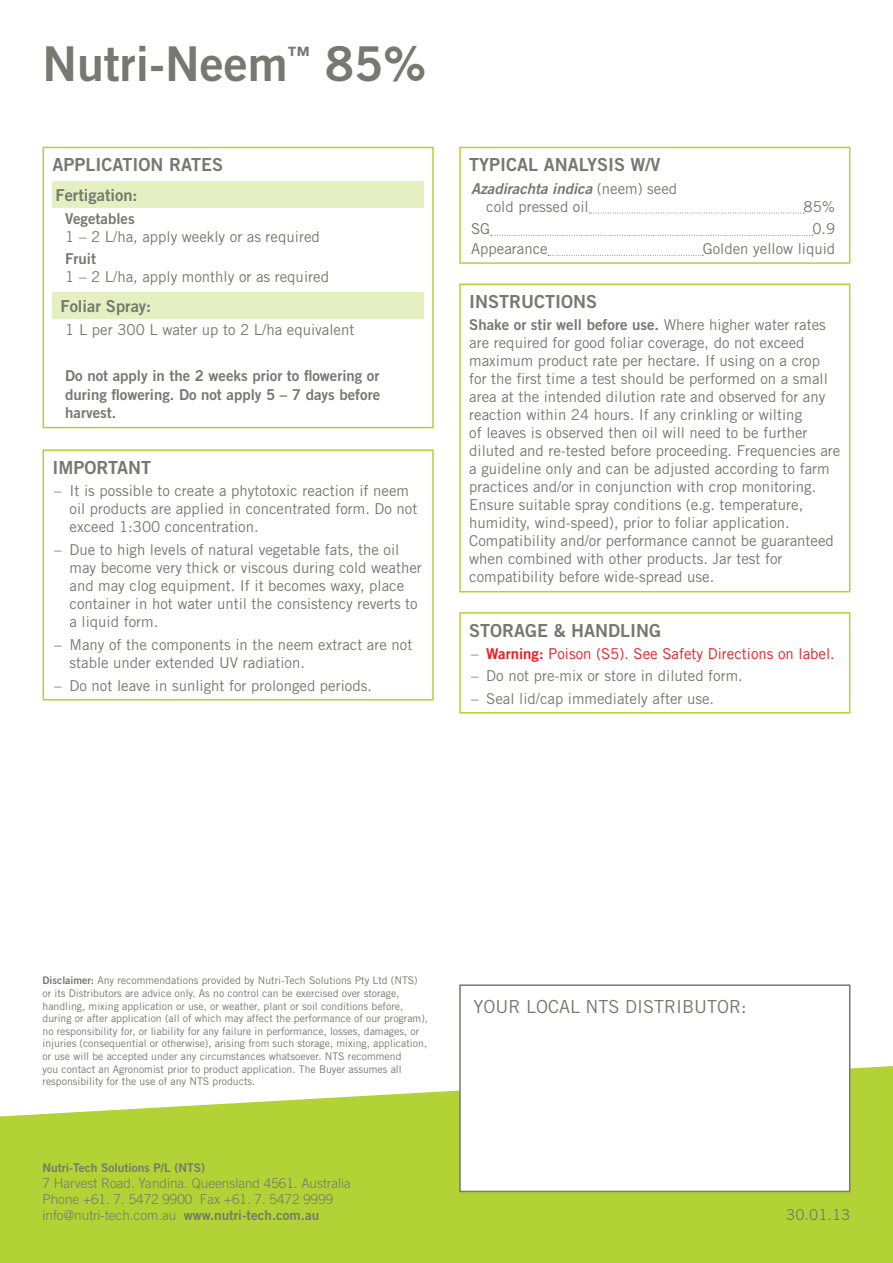
<style>
.page{position:relative;width:893px;height:1263px;background:#fff}
.page>*{position:absolute;margin:0;border:0;box-sizing:border-box;transform-origin:0 0}
.t1{font:48px "Trade Gothic Bold Two";color:#777870}
.t2{font:18px "Trade Gothic Bold Two";color:#777870}
.t3{font:18px "Trade Gothic";color:#777870}
.t4{font:16.5px "Trade Gothic Bold Two";color:#777870}
.t5{font:15px/18px "Trade Gothic";color:#777870}
.t6{font:15px/18.8px "Trade Gothic Bold Two";color:#777870;text-align:justify}
.t7{font:15px "Trade Gothic";color:#ed1d24}
.t8{font:italic 15px "Trade Gothic Bold Two";color:#777870}
.t9{font:300 13.5px/16.2px "Trade Gothic";color:#777870}
.t10{font:12px "Trade Gothic Bold Two";color:#777870}
.t11{font:10.5px/12.6px "Trade Gothic";color:#777870}
.s1{font-family:"Trade Gothic";font-style:normal}
.s2{font-family:"Trade Gothic"}
.s3{color:#777870}
.s4{font-family:"Trade Gothic Bold Two"}
.s5{font-family:"Trade Gothic Bold Two";font-weight:400}
</style>
<div class="page">
<svg style="left:0;top:1066px;width:892px;height:197px;background:#bdd850"></svg>
<div style="left:460px;top:985px;width:390px;height:206px;background:#fff"></div>
<div style="left:459px;top:984px;width:391px;height:208px;border:2px solid #777870"></div>
<div style="left:459px;top:284px;width:391px;height:308px;border:2px solid #b3d235"></div>
<div style="left:459px;top:612px;width:391px;height:101px;border:2px solid #b3d235"></div>
<div style="left:43px;top:449px;width:391px;height:251px;border:2px solid #b3d235"></div>
<div style="left:53px;top:182px;width:371px;height:26px;background:#e6efc1"></div>
<div style="left:53px;top:292px;width:371px;height:27px;background:#e6efc1"></div>
<div style="left:43px;top:147px;width:391px;height:281px;border:2px solid #b3d235"></div>
<svg style="left:589px;top:213px;width:215px;height:1px"></svg>
<svg style="left:491px;top:235px;width:322px;height:1px"></svg>
<svg style="left:548px;top:255px;width:155px;height:1px"></svg>
<div style="left:459px;top:147px;width:391px;height:117px;border:2px solid #b3d235"></div>
<h1 class="t1" style="left:43px;top:35px;width:385px">Nutri-Neem<sup>™</sup> 85%</h1>
<p class="t2" style="left:53px;top:154px;width:172px">APPLICATION RATES</p>
<p class="t4" style="left:56px;top:185px;width:84px">Fertigation:</p>
<p class="t6" style="left:65px;top:209px;width:71px">Vegetables</p>
<p class="t5" style="left:65px;top:227px;width:256px">1 – 2 L/ha, apply weekly or as required</p>
<p class="t6" style="left:65px;top:249px;width:32px">Fruit</p>
<p class="t5" style="left:65px;top:268px;width:265px">1 – 2 L/ha, apply monthly or as required</p>
<p class="t4" style="left:61px;top:296px;width:92px">Foliar Spray:</p>
<p class="t5" style="left:65px;top:320px;width:291px">1 L per 300 L water up to 2 L/ha equivalent</p>
<p class="t6" style="left:65px;top:366px;width:316px">Do not apply in the 2 weeks prior to flowering or during flowering. Do not apply 5 – 7 days before harvest.</p>
<p class="t2" style="left:53px;top:456px;width:100px">IMPORTANT</p>
<p class="t5" style="left:70px;top:482px;width:349px;text-indent:-15px">– It is possible to create a phytotoxic reaction if neem oil products are applied in concentrated form. Do not exceed 1:300 concentration.</p>
<p class="t5" style="left:70px;top:540px;width:354px;text-indent:-15px">– Due to high levels of natural vegetable fats, the oil may become very thick or viscous during cold weather and may clog equipment. If it becomes waxy, place container in hot water until the consistency reverts to a liquid form.</p>
<p class="t5" style="left:70px;top:635px;width:344px;line-height:18.8px;text-indent:-15px">– Many of the components in the neem extract are not stable under extended UV radiation.</p>
<p class="t5" style="left:54px;top:676px;width:319px">– Do not leave in sunlight for prolonged periods.</p>
<p class="t2" style="left:469px;top:154px;width:193px">TYPICAL ANALYSIS W/V</p>
<p class="t8" style="left:471px;top:179px;width:208px">Azadirachta indica <span class="s1">(neem) seed</span></p>
<p class="t5" style="left:486px;top:197px;width:104px">cold pressed oil</p>
<p class="t5" style="left:804px;top:197px;width:33px">85%</p>
<p class="t5" style="left:471px;top:219px;width:21px">SG</p>
<p class="t5" style="left:812px;top:219px;width:24px">0.9</p>
<p class="t5" style="left:471px;top:239px;width:78px">Appearance</p>
<p class="t5" style="left:703px;top:239px;width:134px">Golden yellow liquid</p>
<p class="t2" style="left:469px;top:291px;width:129px">INSTRUCTIONS</p>
<p class="t6" style="left:469px;top:315px;width:358px">Shake or stir well before use. <span class="s2">Where higher water rates</span></p>
<p class="t5" style="left:469px;top:334px;width:373px">are required for good foliar coverage, do not exceed maximum product rate per hectare. If using on a crop for the first time a test should be performed on a small area at the intended dilution rate and observed for any reaction within 24 hours. If any crinkling or wilting<br>of leaves is observed then oil will need to be further diluted and re-tested before proceeding. Frequencies are a guideline only and can be adjusted according to farm practices and/or in conjunction with crop monitoring.<br>Ensure suitable spray conditions (e.g. temperature, humidity, wind-speed), prior to foliar application.<br>Compatibility and/or performance cannot be guaranteed when combined with other products. Jar test for compatibility before wide-spread use.</p>
<p class="t2" style="left:469px;top:619px;width:194px">STORAGE &amp; HANDLING</p>
<p class="t7" style="left:471px;top:645px;width:365px"><span class="s3">–</span> <span class="s4">Warning:</span> Poison (S5). See Safety Directions on label.</p>
<p class="t5" style="left:471px;top:667px;width:273px">– Do not pre-mix or store in diluted form.</p>
<p class="t5" style="left:471px;top:689px;width:245px">– Seal lid/cap immediately after use.</p>
<p class="t11" style="left:43px;top:974px;width:387px"><span class="s4">Disclaimer:</span> Any recommendations provided by Nutri-Tech Solutions Pty Ltd (NTS) or its Distributors are advice only. As no control can be exercised over storage, handling, mixing application or use, or weather, plant or soil conditions before, during or after application (all of which may affect the performance of our program), no responsibility for, or liability for any failure in performance, losses, damages, or injuries (consequential or otherwise), arising from such storage, mixing, application, or use will be accepted under any circumstances whatsoever. NTS recommend<br>you contact an Agronomist prior to product application. The Buyer assumes all responsibility for the use of any NTS products.</p>
<p class="t10" style="left:43px;top:1160px;width:164px">Nutri-Tech Solutions P/L (NTS)</p>
<p class="t9" style="left:43px;top:1175px;width:310px">7 Harvest Road. Yandina. Queensland 4561. Australia<br>Phone +61. 7. 5472 9900 Fax +61. 7. 5472 9999 info@nutri-tech.com.au <span class="s5">www.nutri-tech.com.au</span></p>
<p class="t3" style="left:473px;top:995px;width:275px">YOUR LOCAL NTS DISTRIBUTOR:</p>
<p class="t5" style="left:786px;top:1206px;width:66px">30.01.13</p>
</div>
